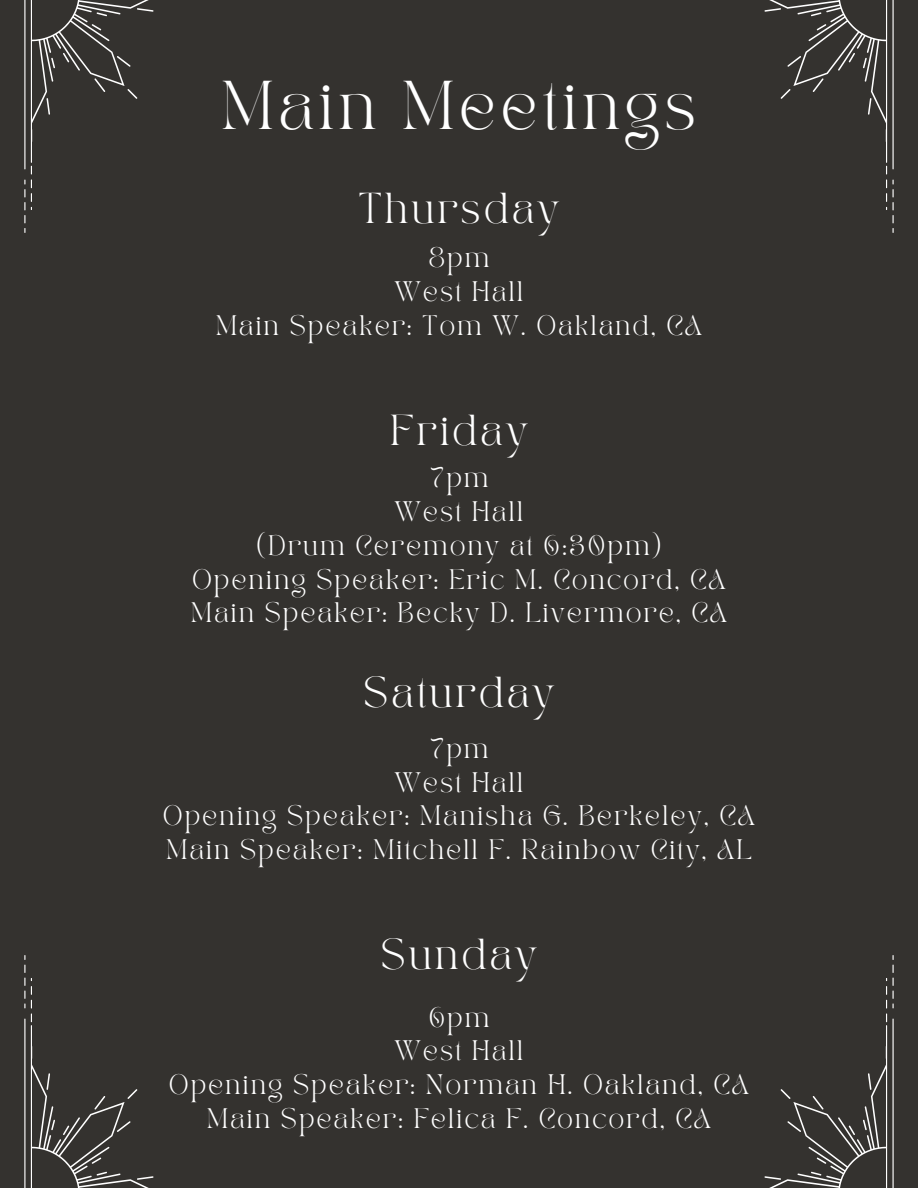
<style>
.page{position:relative;width:918px;height:1188px;background:#34322f}
.page>*{position:absolute;margin:0;border:0;box-sizing:border-box;transform-origin:0 0}
.t1{font:48.3px "TAN PEARL Regular";letter-spacing:.095em;color:#fff}
.t2{font:30.3px "TAN PEARL Regular";letter-spacing:.095em;color:#fff}
.t3{font:19.8px "TAN PEARL Regular";letter-spacing:.09em;color:#fff}
</style>
<div class="page">
<svg style="left:764px;top:0;width:130px;height:233px"></svg>
<svg style="left:24px;top:0;width:130px;height:233px"></svg>
<svg style="left:764px;top:955px;width:130px;height:233px"></svg>
<svg style="left:24px;top:955px;width:130px;height:233px"></svg>
<p class="t1" style="left:221px;top:79px;width:477px">Main Meetings</p>
<p class="t2" style="left:359px;top:192px;width:202px">Thursday</p>
<p class="t3" style="left:429px;top:247px;width:62px">8pm</p>
<p class="t3" style="left:395px;top:281px;width:130px">West Hall</p>
<p class="t3" style="left:216px;top:314px;width:488px">Main Speaker: Tom W. Oakland, CA</p>
<p class="t2" style="left:390px;top:414px;width:139px">Friday</p>
<p class="t3" style="left:429px;top:467px;width:61px">7pm</p>
<p class="t3" style="left:395px;top:501px;width:130px">West Hall</p>
<p class="t3" style="left:257px;top:535px;width:406px">(Drum Ceremony at 6:30pm)</p>
<p class="t3" style="left:192px;top:568px;width:535px">Opening Speaker: Eric M. Concord, CA</p>
<p class="t3" style="left:191px;top:602px;width:538px">Main Speaker: Becky D. Livermore, CA</p>
<p class="t2" style="left:364px;top:676px;width:192px">Saturday</p>
<p class="t3" style="left:429px;top:738px;width:61px">7pm</p>
<p class="t3" style="left:395px;top:771px;width:130px">West Hall</p>
<p class="t3" style="left:163px;top:805px;width:594px">Opening Speaker: Manisha G. Berkeley, CA</p>
<p class="t3" style="left:166px;top:839px;width:587px">Main Speaker: Mitchell F. Rainbow City, AL</p>
<p class="t2" style="left:381px;top:938px;width:158px">Sunday</p>
<p class="t3" style="left:428px;top:1006px;width:63px">6pm</p>
<p class="t3" style="left:395px;top:1040px;width:130px">West Hall</p>
<p class="t3" style="left:169px;top:1074px;width:582px">Opening Speaker: Norman H. Oakland, CA</p>
<p class="t3" style="left:207px;top:1108px;width:506px">Main Speaker: Felica F. Concord, CA</p>
</div>
